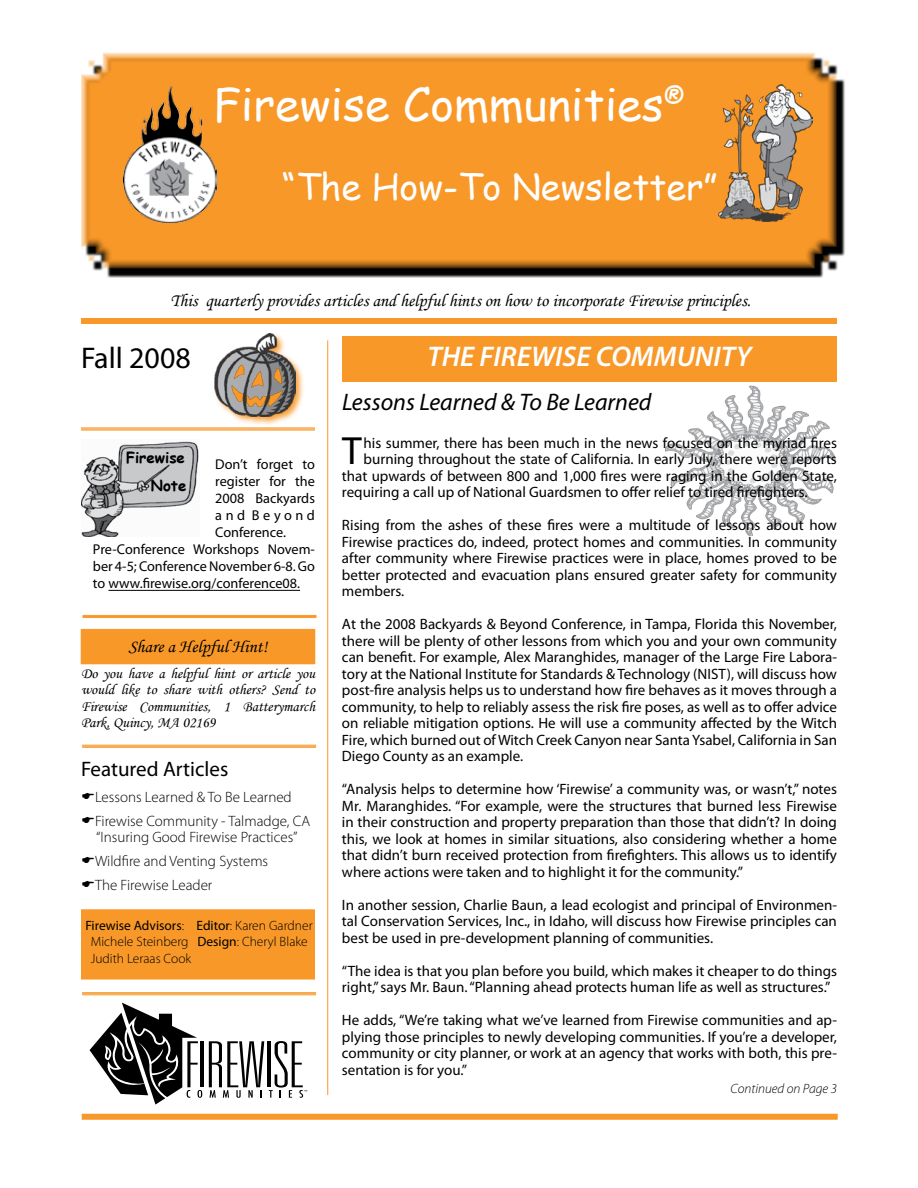
<style>
.page{position:relative;width:918px;height:1188px;background:#fff}
.page>*{position:absolute;margin:0;border:0;box-sizing:border-box;transform-origin:0 0}
.t1{font:45px "Comic Sans MS";color:#fff}
.t2{font:39.45px "Myriad Pro";color:#000}
.t3{font:36px "Comic Sans MS";color:#fff}
.t4{font:30px "Myriad Pro";color:#000}
.t5{font:italic 600 28.5px "Myriad Pro";color:#fff}
.t6{font:italic 24px "Myriad Pro";color:#000}
.t7{font:21px "Myriad Pro";color:#000}
.t8{font:18px "Monotype Corsiva";color:#000}
.t9{font:15px/16.5px "Myriad Pro";color:#000;text-align:justify}
.t10{font:300 15px/24px "Myriad Pro";color:#000}
.t11{font:15px/16.5px "Monotype Corsiva";color:#000;text-align:justify}
.t12{font:700 15px/28px "Comic Sans MS";color:#000;text-align:right}
.t13{font:14.25px "Myriad Pro";color:#000}
.t14{font:14.25px "Myriad Pro";letter-spacing:.25em;color:#000}
.t15{font:300 13.5px/16.5px "Myriad Pro";color:#000}
.t16{font:italic 300 13.5px "Myriad Pro";color:#000}
.s1{font-weight:400}
</style>
<div class="page">
<div style="left:213px;top:332px;width:91px;height:94px;background:#f89828;opacity:.9"></div>
<img style="left:215px;top:334px;width:81px;height:83px">
<img style="left:666px;top:385px;width:170px;height:150px">
<svg style="left:92px;top:66px;width:753px;height:212px;background:#3b3a39"></svg>
<svg style="left:81px;top:52px;width:756px;height:216px;background:#e99634"></svg>
<div style="left:124px;top:85px;width:594px;height:149px;background:#f89828"></div>
<div style="left:81px;top:318px;width:756px;height:6px;background:#f89828"></div>
<div style="left:82px;top:1114px;width:756px;height:6px;background:#f89828"></div>
<hr style="left:81px;top:427px;width:234px;height:1px;background:#f89828">
<hr style="left:81px;top:429px;width:234px;height:1px;background:#f89828">
<hr style="left:81px;top:430px;width:234px;height:1px;background:#f89828">
<hr style="left:327px;top:340px;width:1px;height:755px;background:#f89828">
<div style="left:342px;top:336px;width:495px;height:46px;background:#f89828"></div>
<img style="left:124px;top:85px;width:93px;height:137px">
<hr style="left:82px;top:745px;width:234px;height:1px;background:#f89828">
<hr style="left:82px;top:746px;width:234px;height:1px;background:#f89828">
<hr style="left:82px;top:747px;width:234px;height:1px;background:#f89828">
<hr style="left:82px;top:992px;width:234px;height:1px;background:#f89828">
<hr style="left:82px;top:993px;width:234px;height:1px;background:#f89828">
<hr style="left:82px;top:994px;width:234px;height:1px;background:#f89828">
<img style="left:718px;top:85px;width:94px;height:137px">
<img style="left:81px;top:441px;width:118px;height:96px">
<hr style="left:108px;top:590px;width:192px;height:1px;background:#000">
<hr style="left:200px;top:1041px;width:4px;height:46px;background:#000">
<svg style="left:90px;top:1003px;width:112px;height:102px"></svg>
<svg style="left:209px;top:1041px;width:98px;height:57px"></svg>
<div style="left:81px;top:629px;width:234px;height:35px;background:#f89828"></div>
<div style="left:82px;top:630px;width:232px;height:33px;border:1px solid #f89828"></div>
<hr style="left:83px;top:615px;width:234px;height:1px;background:#f89828">
<hr style="left:83px;top:616px;width:234px;height:1px;background:#f89828">
<hr style="left:83px;top:617px;width:234px;height:1px;background:#f89828">
<div style="left:82px;top:910px;width:232px;height:69px;background:#f89828"></div>
<div style="left:81px;top:909px;width:234px;height:71px;border:2px solid #f89828"></div>
<h1 class="t1" style="left:214px;top:71px;width:473px">Firewise Communities<sup>®</sup></h1>
<h3 class="t3" style="left:282px;top:160px;width:437px">“The How-To Newsletter”</h3>
<p class="t8" style="left:170px;top:290px;width:582px">This quarterly provides articles and helpful hints on how to incorporate Firewise principles.</p>
<h3 class="t5" style="left:427px;top:339px;width:326px">THE FIREWISE COMMUNITY</h3>
<h3 class="t6" style="left:342px;top:387px;width:311px">Lessons Learned &amp; To Be Learned</h3>
<h3 class="t4" style="left:81px;top:339px;width:111px">Fall 2008</h3>
<p class="t12" style="left:126px;top:443px;width:62px">Firewise<br>Note</p>
<p class="t13" style="left:215px;top:455px;width:101px">Don’t forget to</p>
<p class="t13" style="left:215px;top:472px;width:101px">register for the</p>
<p class="t13" style="left:215px;top:489px;width:101px">2008 Backyards</p>
<p class="t14" style="left:215px;top:507px;width:101px">and Beyond</p>
<p class="t13" style="left:215px;top:524px;width:72px">Conference.</p>
<p class="t13" style="left:93px;top:541px;width:224px">Pre-Conference Workshops Novem-</p>
<p class="t13" style="left:93px;top:558px;width:224px">ber 4-5; Conference November 6-8. Go</p>
<p class="t13" style="left:93px;top:575px;width:209px">to www.firewise.org/conference08.</p>
<p class="t8" style="left:128px;top:636px;width:141px">Share a Helpful Hint!</p>
<p class="t11" style="left:81px;top:665px;width:236px">Do you have a helpful hint or article you would like to share with others? Send to Firewise Communities, 1 Batterymarch Park, Quincy, MA 02169</p>
<h3 class="t7" style="left:81px;top:756px;width:149px">Featured Articles</h3>
<p class="t10" style="left:95px;top:785px;width:217px">Lessons Learned &amp; To Be Learned<br>Firewise Community - Talmadge, CA</p>
<p class="t10" style="left:95px;top:825px;width:204px">“Insuring Good Firewise Practices”<br>Wildfire and Venting Systems<br>The Firewise Leader</p>
<p class="t15" style="left:91px;top:917px;width:223px;text-indent:-5px"><span class="s1">Firewise Advisors</span>: <span class="s1">Editor</span>: Karen Gardner<br>Michele Steinberg <span class="s1">Design</span>: Cheryl Blake<br>Judith Leraas Cook</p>
<h2 class="t2" style="left:342px;top:427px;width:21px">T</h2>
<p class="t9" style="left:364px;top:434px;width:475px">his summer, there has been much in the news focused on the myriad fires</p>
<p class="t9" style="left:364px;top:451px;width:475px">burning throughout the state of California. In early July, there were reports</p>
<p class="t9" style="left:342px;top:467px;width:497px">that upwards of between 800 and 1,000 fires were raging in the Golden State,</p>
<p class="t9" style="left:342px;top:484px;width:467px">requiring a call up of National Guardsmen to offer relief to tired firefighters.</p>
<p class="t9" style="left:342px;top:517px;width:497px">Rising from the ashes of these fires were a multitude of lessons about how Firewise practices do, indeed, protect homes and communities. In community after community where Firewise practices were in place, homes proved to be better protected and evacuation plans ensured greater safety for community members.</p>
<p class="t9" style="left:342px;top:616px;width:497px">At the 2008 Backyards &amp; Beyond Conference, in Tampa, Florida this November, there will be plenty of other lessons from which you and your own community can benefit. For example, Alex Maranghides, manager of the Large Fire Labora&shy;tory at the National Institute for Standards &amp; Technology (NIST), will discuss how post-fire analysis helps us to understand how fire behaves as it moves through a community, to help to reliably assess the risk fire poses, as well as to offer advice on reliable mitigation options. He will use a community affected by the Witch Fire, which burned out of Witch Creek Canyon near Santa Ysabel, California in San Diego County as an example.</p>
<p class="t9" style="left:342px;top:781px;width:497px">“Analysis helps to determine how ‘Firewise’ a community was, or wasn’t,” notes Mr. Maranghides. “For example, were the structures that burned less Firewise in their construction and property preparation than those that didn’t? In doing this, we look at homes in similar situations, also considering whether a home that didn’t burn received protection from firefighters. This allows us to identify where actions were taken and to highlight it for the community.”</p>
<p class="t9" style="left:342px;top:896px;width:496px">In another session, Charlie Baun, a lead ecologist and principal of Environmen&shy;tal Conservation Services, Inc., in Idaho, will discuss how Firewise principles can best be used in pre-development planning of communities.</p>
<p class="t9" style="left:342px;top:962px;width:497px">“The idea is that you plan before you build, which makes it cheaper to do things right,” says Mr. Baun. “Planning ahead protects human life as well as structures.”</p>
<p class="t9" style="left:342px;top:1012px;width:497px">He adds, “We’re taking what we’ve learned from Firewise communities and ap&shy;plying those principles to newly developing communities. If you’re a developer, community or city planner, or work at an agency that works with both, this pre&shy;sentation is for you.”</p>
<p class="t16" style="left:731px;top:1081px;width:108px">Continued on Page 3</p>
</div>
